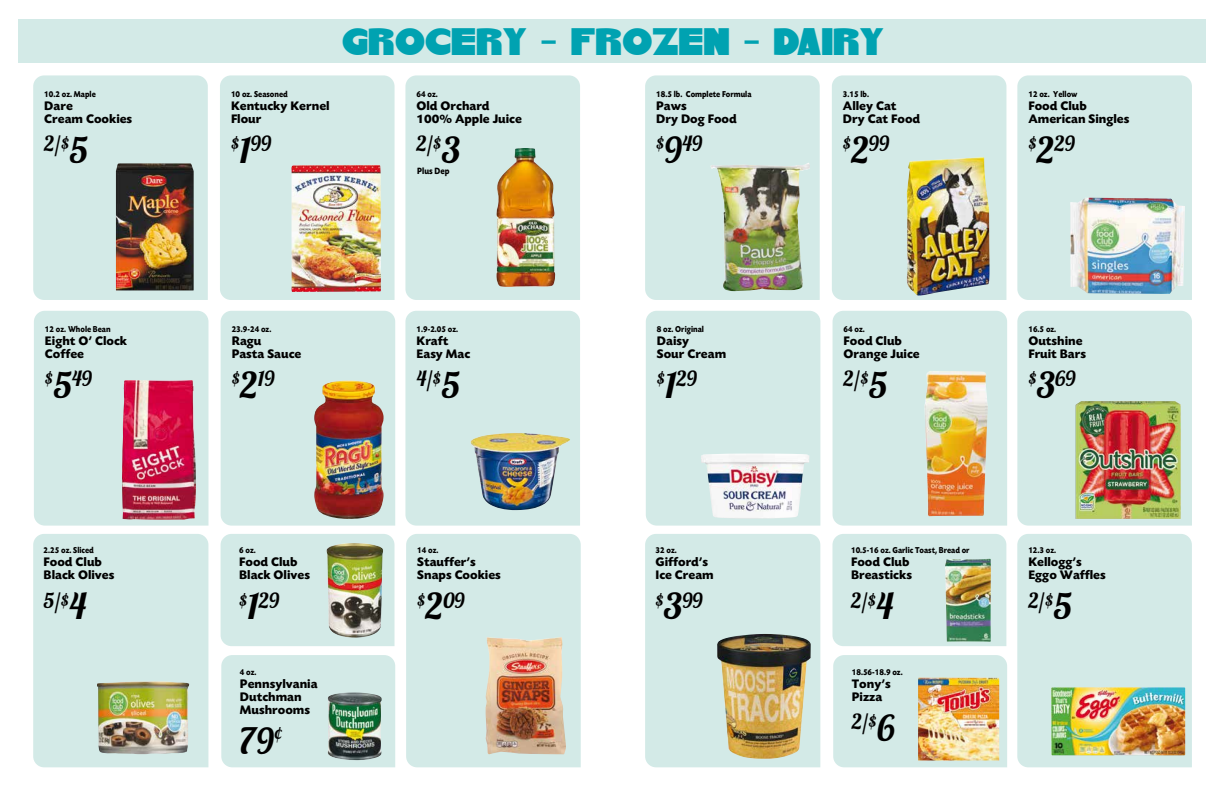
<style>
.page{position:relative;width:1224px;height:792px;background:#fff}
.page>*{position:absolute;margin:0;border:0;box-sizing:border-box;transform-origin:0 0}
.t1{font:35.8px "Lobster 1.3";color:#000}
.t2{font:33.5px "Chemy Retro";color:#00a2b1}
.t3{font:20.9px "Lobster 1.3";color:#000}
.t4{font:700 13px/13px "Today SB";color:#000}
.t5{font:700 9.5px "Today SB";color:#000;scale:.87 1}
.t6{font:700 9px "Today SB";color:#000;scale:.87 1}
.s1{font-size:35.8px}
</style>
<div class="page">
<div style="left:19px;top:19px;width:1187px;height:44px;background:#d3eae7"></div>
<div style="left:33px;top:75px;width:175px;height:225px;background:#d3eae7"></div>
<div style="left:405px;top:75px;width:175px;height:225px;background:#d3eae7"></div>
<div style="left:220px;top:75px;width:175px;height:225px;background:#d3eae7"></div>
<div style="left:34px;top:311px;width:174px;height:215px;background:#d3eae7"></div>
<div style="left:406px;top:534px;width:175px;height:233px;background:#d3eae7"></div>
<div style="left:221px;top:311px;width:174px;height:215px;background:#d3eae7"></div>
<div style="left:221px;top:655px;width:174px;height:112px;background:#d3eae7"></div>
<div style="left:405px;top:311px;width:175px;height:215px;background:#d3eae7"></div>
<div style="left:33px;top:534px;width:175px;height:233px;background:#d3eae7"></div>
<div style="left:221px;top:534px;width:174px;height:112px;background:#d3eae7"></div>
<svg style="left:645px;top:75px;width:175px;height:225px;fill:#d3eae7"></svg>
<div style="left:1017px;top:75px;width:175px;height:225px;background:#d3eae7"></div>
<div style="left:832px;top:75px;width:174px;height:225px;background:#d3eae7"></div>
<div style="left:646px;top:311px;width:174px;height:215px;background:#d3eae7"></div>
<div style="left:833px;top:311px;width:174px;height:215px;background:#d3eae7"></div>
<div style="left:833px;top:655px;width:174px;height:112px;background:#d3eae7"></div>
<div style="left:1017px;top:311px;width:175px;height:215px;background:#d3eae7"></div>
<div style="left:645px;top:534px;width:175px;height:233px;background:#d3eae7"></div>
<div style="left:1017px;top:534px;width:175px;height:233px;background:#d3eae7"></div>
<div style="left:832px;top:534px;width:174px;height:112px;background:#d3eae7"></div>
<img style="left:470px;top:433px;width:100px;height:77px">
<img style="left:326px;top:543px;width:57px;height:95px">
<img style="left:97px;top:681px;width:92px;height:73px">
<img style="left:486px;top:637px;width:80px;height:117px">
<img style="left:122px;top:380px;width:74px;height:140px">
<img style="left:328px;top:692px;width:54px;height:68px">
<img style="left:710px;top:163px;width:98px;height:54px">
<img style="left:907px;top:157px;width:83px;height:139px">
<img style="left:1070px;top:198px;width:115px;height:96px">
<img style="left:924px;top:371px;width:64px;height:145px">
<img style="left:918px;top:678px;width:81px;height:83px">
<img style="left:945px;top:559px;width:46px;height:83px">
<img style="left:717px;top:634px;width:94px;height:125px">
<img style="left:1051px;top:687px;width:134px;height:68px">
<img style="left:496px;top:148px;width:59px;height:139px">
<img style="left:116px;top:163px;width:78px;height:127px">
<img style="left:291px;top:165px;width:90px;height:127px">
<img style="left:314px;top:381px;width:70px;height:138px">
<img style="left:701px;top:454px;width:108px;height:65px">
<img style="left:1076px;top:401px;width:105px;height:118px">
<p class="t6" style="left:44px;top:89px;width:61px">10.2 oz. Maple</p>
<p class="t4" style="left:44px;top:99px;width:90px">Dare<br>Cream Cookies</p>
<h3 class="t3" style="left:44px;top:130px;width:45px">2/$<span class="s1">5</span></h3>
<p class="t6" style="left:45px;top:324px;width:77px">12 oz. Whole Bean</p>
<p class="t4" style="left:45px;top:335px;width:84px">Eight O’ Clock<br>Coffee</p>
<h3 class="t3" style="left:45px;top:365px;width:49px">$<span class="s1">5</span>49</h3>
<p class="t6" style="left:44px;top:546px;width:59px">2.25 oz. Sliced</p>
<p class="t4" style="left:44px;top:556px;width:72px">Food Club<br>Black Olives</p>
<h3 class="t3" style="left:44px;top:587px;width:44px">5/$<span class="s1">4</span></h3>
<h2 class="t2" style="left:342px;top:22px;width:544px">GROCERY - FROZEN - DAIRY</h2>
<p class="t6" style="left:231px;top:89px;width:67px">10 oz. Seasoned</p>
<p class="t4" style="left:231px;top:99px;width:100px">Kentucky Kernel<br>Flour</p>
<h3 class="t3" style="left:231px;top:130px;width:42px">$<span class="s1">1</span>99</h3>
<p class="t6" style="left:417px;top:89px;width:26px">64 oz.</p>
<p class="t4" style="left:417px;top:99px;width:107px">Old Orchard<br>100% Apple Juice</p>
<h3 class="t3" style="left:417px;top:130px;width:45px">2/$<span class="s1">3</span></h3>
<p class="t5" style="left:417px;top:166px;width:39px">Plus Dep</p>
<p class="t6" style="left:656px;top:89px;width:111px">18.5 lb. Complete Formula</p>
<p class="t4" style="left:656px;top:99px;width:82px">Paws<br>Dry Dog Food</p>
<h3 class="t3" style="left:656px;top:130px;width:48px">$<span class="s1">9</span>49</h3>
<p class="t6" style="left:843px;top:89px;width:32px">3.15 lb.</p>
<p class="t4" style="left:843px;top:99px;width:79px">Alley Cat<br>Dry Cat Food</p>
<h3 class="t3" style="left:843px;top:130px;width:48px">$<span class="s1">2</span>99</h3>
<p class="t6" style="left:1028px;top:89px;width:58px">12 oz. Yellow</p>
<p class="t4" style="left:1028px;top:99px;width:103px">Food Club<br>American Singles</p>
<h3 class="t3" style="left:1028px;top:130px;width:48px">$<span class="s1">2</span>29</h3>
<p class="t6" style="left:232px;top:324px;width:47px">23.9-24 oz.</p>
<p class="t4" style="left:232px;top:335px;width:71px">Ragu<br>Pasta Sauce</p>
<h3 class="t3" style="left:232px;top:365px;width:44px">$<span class="s1">2</span>19</h3>
<p class="t6" style="left:239px;top:546px;width:21px">6 oz.</p>
<p class="t4" style="left:239px;top:556px;width:72px">Food Club<br>Black Olives</p>
<h3 class="t3" style="left:239px;top:587px;width:42px">$<span class="s1">1</span>29</h3>
<p class="t6" style="left:240px;top:667px;width:21px">4 oz.</p>
<p class="t4" style="left:240px;top:677px;width:79px">Pennsylvania<br>Dutchman<br>Mushrooms</p>
<h1 class="t1" style="left:240px;top:718px;width:44px">79<sup>¢</sup></h1>
<p class="t6" style="left:417px;top:324px;width:49px">1.9-2.05 oz.</p>
<p class="t4" style="left:417px;top:335px;width:55px">Kraft<br>Easy Mac</p>
<h3 class="t3" style="left:417px;top:365px;width:45px">4/$<span class="s1">5</span></h3>
<p class="t6" style="left:417px;top:546px;width:26px">14 oz.</p>
<p class="t4" style="left:417px;top:556px;width:85px">Stauffer’s<br>Snaps Cookies</p>
<h3 class="t3" style="left:417px;top:587px;width:49px">$<span class="s1">2</span>09</h3>
<p class="t6" style="left:657px;top:324px;width:56px">8 oz. Original</p>
<p class="t4" style="left:657px;top:335px;width:71px">Daisy<br>Sour Cream</p>
<h3 class="t3" style="left:657px;top:365px;width:42px">$<span class="s1">1</span>29</h3>
<p class="t6" style="left:656px;top:546px;width:26px">32 oz.</p>
<p class="t4" style="left:656px;top:556px;width:60px">Gifford’s<br>Ice Cream</p>
<h3 class="t3" style="left:656px;top:587px;width:49px">$<span class="s1">3</span>99</h3>
<p class="t6" style="left:844px;top:324px;width:26px">64 oz.</p>
<p class="t4" style="left:844px;top:335px;width:78px">Food Club<br>Orange Juice</p>
<h3 class="t3" style="left:844px;top:365px;width:45px">2/$<span class="s1">5</span></h3>
<p class="t6" style="left:1028px;top:324px;width:34px">16.5 oz.</p>
<p class="t4" style="left:1028px;top:335px;width:59px">Outshine<br>Fruit Bars</p>
<h3 class="t3" style="left:1028px;top:365px;width:49px">$<span class="s1">3</span>69</h3>
<p class="t6" style="left:851px;top:546px;width:138px">10.5-16 oz. Garlic Toast, Bread or</p>
<p class="t4" style="left:851px;top:556px;width:62px">Food Club<br>Breasticks</p>
<h3 class="t3" style="left:851px;top:587px;width:44px">2/$<span class="s1">4</span></h3>
<p class="t6" style="left:852px;top:667px;width:60px">18.56-18.9 oz.</p>
<p class="t4" style="left:852px;top:677px;width:40px">Tony’s<br>Pizza</p>
<h3 class="t3" style="left:852px;top:708px;width:44px">2/$<span class="s1">6</span></h3>
<p class="t6" style="left:1028px;top:546px;width:34px">12.3 oz.</p>
<p class="t4" style="left:1028px;top:556px;width:79px">Kellogg’s<br>Eggo Waffles</p>
<h3 class="t3" style="left:1028px;top:587px;width:45px">2/$<span class="s1">5</span></h3>
</div>
